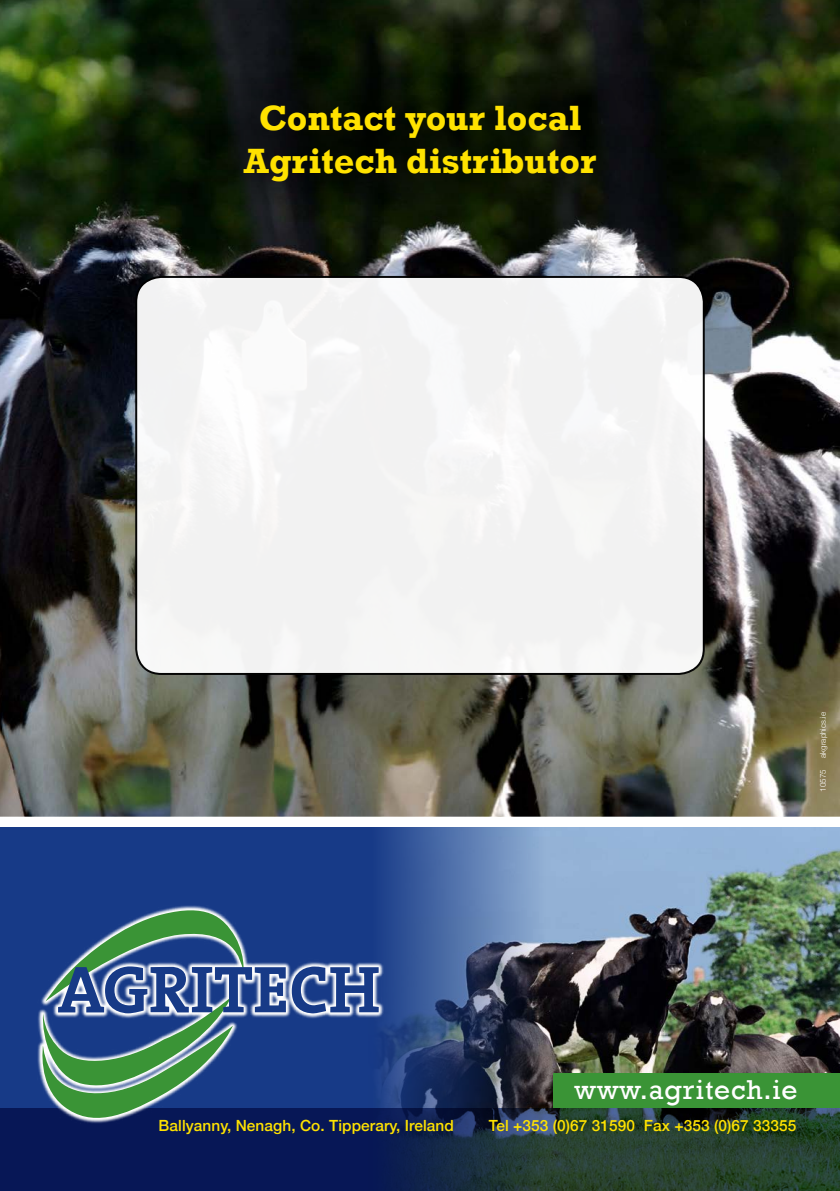
<style>
.page{position:relative;width:840px;height:1191px;background:#fff}
.page>*{position:absolute;margin:0;border:0;box-sizing:border-box;transform-origin:0 0}
.t1{font:700 36px/43.2px "Rockwell";color:#ffe200;text-align:center}
.t2{font:28px "Rockwell";letter-spacing:.03em;color:#fff}
.t3{font:500 15.4px "Helvetica Neue";letter-spacing:.005em;color:#ffe200}
.t4{font:300 8px "Helvetica Neue";letter-spacing:.005em;color:#fff}
</style>
<div class="page">
<img style="left:0;top:0;width:839px;height:816px">
<div style="left:0;top:827px;width:839px;height:364px;background:#173a87"></div>
<img style="left:384px;top:827px;width:455px;height:280px">
<svg style="left:209px;top:74px;width:416px;height:130px;background:#090f07"></svg>
<div style="left:553px;top:1073px;width:286px;height:34px;background:#3a9436"></div>
<div style="left:136px;top:277px;width:567px;height:397px;background:#f2f2f2;border-radius:25px"></div>
<div style="left:135px;top:276px;width:569px;height:399px;border:2px solid #000;border-radius:25px"></div>
<svg style="left:0;top:1107px;width:839px;height:84px;background:#172b44"></svg>
<svg style="left:37px;top:905px;width:341px;height:222px"></svg>
<h1 class="t1" style="left:244px;top:96px;width:354px">Contact your local<br>Agritech distributor</h1>
<p class="t4" style="left:816px;top:758px;width:47px;rotate:-90deg">akgraphics.ie</p>
<p class="t4" style="left:816px;top:791px;width:24px;rotate:-90deg">10575</p>
<h2 class="t2" style="left:574px;top:1073px;width:224px">www.agritech.ie</h2>
<p class="t3" style="left:158px;top:1113px;width:296px">Ballyanny, Nenagh, Co. Tipperary, Ireland</p>
<p class="t3" style="left:488px;top:1113px;width:309px">Tel +353 (0)67 31590 Fax +353 (0)67 33355</p>
</div>
